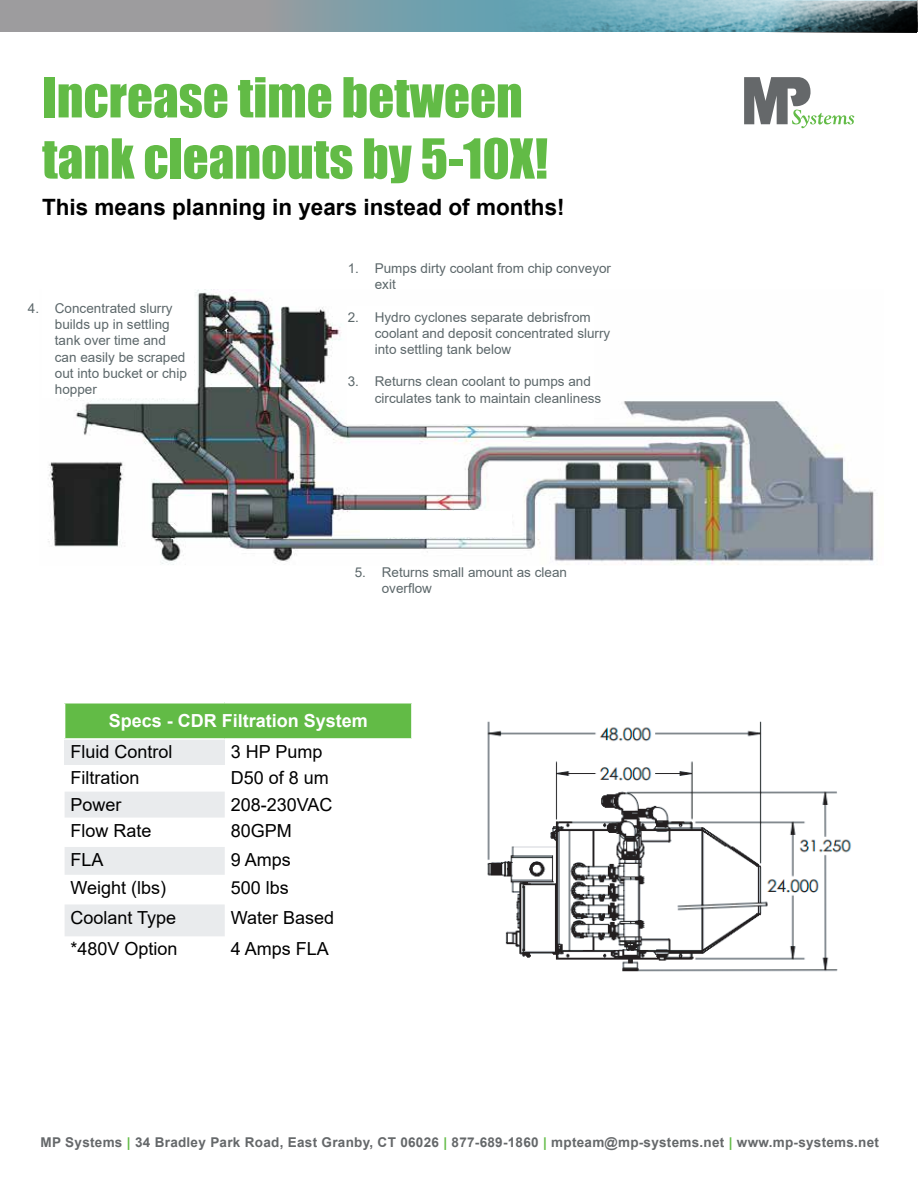
<style>
.page{position:relative;width:918px;height:1188px;background:#fff}
.page>*{position:absolute;margin:0;border:0;box-sizing:border-box;transform-origin:0 0}
.t1{font:51px/61.2px "Impact";color:#62bb46}
.t2{font:700 22.5px "Arial";color:#000}
.t3{font:18px "Arial";color:#000}
.t4{font:700 18px "Arial";color:#fff}
.t5{font:13.5px/16.2px "Arial";color:#5c676a}
.t6{font:700 13.5px "Arial";letter-spacing:.02em;color:#65686a}
.s1{color:#62bb46}
</style>
<div class="page">
<svg style="left:744px;top:77px;width:110px;height:51px"></svg>
<img style="left:487px;top:721px;width:365px;height:251px">
<img style="left:48px;top:289px;width:827px;height:276px">
<svg style="left:0;top:1px;width:317px;height:31px;background:#9b9c9e"></svg>
<img style="left:317px;top:0;width:601px;height:32px">
<div style="left:65px;top:703px;width:347px;height:36px;background:#62bb46"></div>
<div style="left:65px;top:739px;width:160px;height:26px;background:#e9ebed"></div>
<svg style="left:65px;top:792px;width:160px;height:144px"></svg>
<hr style="left:64px;top:702px;width:161px;height:2px;background:#fff">
<hr style="left:225px;top:702px;width:188px;height:2px;background:#fff">
<hr style="left:411px;top:704px;width:2px;height:34px;background:#fff">
<hr style="left:64px;top:738px;width:161px;height:2px;background:#fff">
<hr style="left:225px;top:738px;width:188px;height:2px;background:#fff">
<div style="left:348px;top:306px;width:246px;height:118px;background:#fff"></div>
<div style="left:42px;top:280px;width:151px;height:118px;background:#fff"></div>
<div style="left:361px;top:511px;width:151px;height:26px;background:#fff"></div>
<h1 class="t1" style="left:42px;top:66px;width:508px">Increase time between tank cleanouts by 5-10X!</h1>
<h2 class="t2" style="left:42px;top:191px;width:524px">This means planning in years instead of months!</h2>
<p class="t5" style="left:55px;top:300px;width:134px;text-indent:-27px">4. Concentrated slurry builds up in settling tank over time and can easily be scraped out into bucket or chip hopper</p>
<p class="t5" style="left:375px;top:260px;width:238px;text-indent:-27px">1. Pumps dirty coolant from chip conveyor exit</p>
<p class="t5" style="left:375px;top:309px;width:237px;text-indent:-27px">2. Hydro cyclones separate debrisfrom coolant and deposit concentrated slurry into settling tank below</p>
<p class="t5" style="left:375px;top:373px;width:228px;text-indent:-27px">3. Returns clean coolant to pumps and circulates tank to maintain cleanliness</p>
<p class="t5" style="left:382px;top:564px;width:187px;text-indent:-27px">5. Returns small amount as clean overflow</p>
<h3 class="t4" style="left:109px;top:708px;width:261px">Specs - CDR Filtration System</h3>
<h3 class="t3" style="left:71px;top:740px;width:104px">Fluid Control</h3>
<h3 class="t3" style="left:231px;top:740px;width:93px">3 HP Pump</h3>
<h3 class="t3" style="left:71px;top:765px;width:71px">Filtration</h3>
<h3 class="t3" style="left:231px;top:765px;width:100px">D50 of 8 um</h3>
<h3 class="t3" style="left:71px;top:792px;width:53px">Power</h3>
<h3 class="t3" style="left:231px;top:792px;width:103px">208-230VAC</h3>
<h3 class="t3" style="left:71px;top:818px;width:83px">Flow Rate</h3>
<h3 class="t3" style="left:231px;top:818px;width:63px">80GPM</h3>
<h3 class="t3" style="left:71px;top:847px;width:35px">FLA</h3>
<h3 class="t3" style="left:231px;top:847px;width:62px">9 Amps</h3>
<h3 class="t3" style="left:71px;top:875px;width:97px">Weight (lbs)</h3>
<h3 class="t3" style="left:231px;top:875px;width:60px">500 lbs</h3>
<h3 class="t3" style="left:71px;top:905px;width:107px">Coolant Type</h3>
<h3 class="t3" style="left:231px;top:905px;width:105px">Water Based</h3>
<h3 class="t3" style="left:71px;top:937px;width:109px">*480V Option</h3>
<h3 class="t3" style="left:231px;top:937px;width:100px">4 Amps FLA</h3>
<p class="t6" style="left:41px;top:1133px;width:840px">MP Systems <span class="s1">|</span> 34 Bradley Park Road, East Granby, CT 06026 <span class="s1">|</span> 877-689-1860 <span class="s1">|</span> mpteam@mp-systems.net <span class="s1">|</span> www.mp-systems.net</p>
</div>
